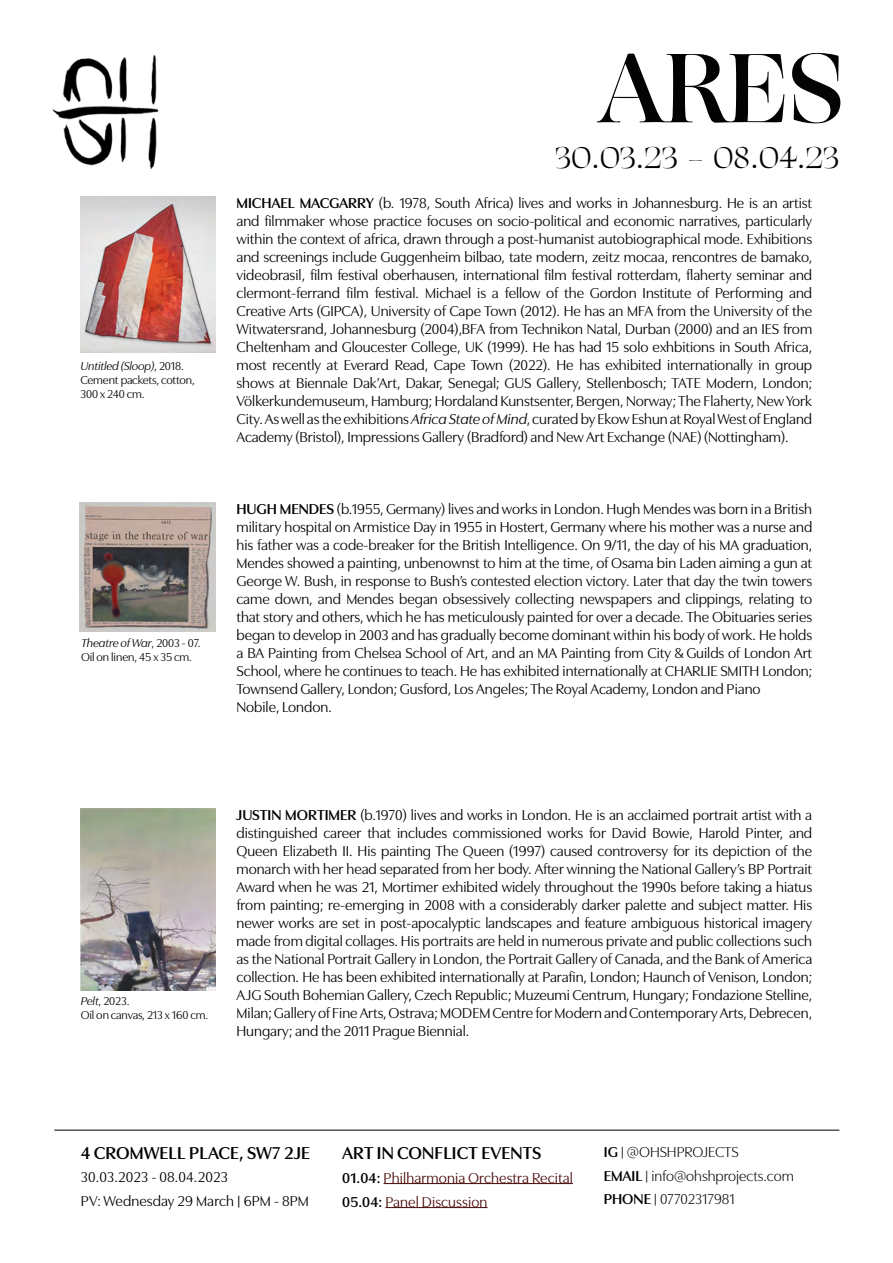
<style>
.page{position:relative;width:893px;height:1263px;background:#fff}
.page>*{position:absolute;margin:0;border:0;box-sizing:border-box;transform-origin:0 0}
.t1{font:30px "Ogg";letter-spacing:-.02em;color:#000}
.t2{font:600 18px "Utile Display";letter-spacing:.01em;color:#000}
.t3{font:15px/18px "Utile Display";color:#000;text-align:justify}
.t4{font:15px/23.5px "Utile Display";color:#000}
.t5{font:15px/24px "Utile Display";letter-spacing:.01em;color:#480807}
.t6{font:12px/14.4px "Utile Display";letter-spacing:-.005em;color:#000}
.s1{font-style:italic}
.s2{font-weight:600}
.s3{font-weight:600;color:#000}
</style>
<div class="page">
<img style="left:52px;top:55px;width:107px;height:115px">
<svg style="left:597px;top:54px;width:187px;height:69px"></svg>
<svg style="left:792px;top:53px;width:49px;height:71px"></svg>
<img style="left:81px;top:197px;width:135px;height:156px">
<img style="left:80px;top:503px;width:136px;height:128px">
<img style="left:81px;top:809px;width:135px;height:181px">
<hr style="left:54px;top:1130px;width:785px;height:1px;background:#000">
<hr style="left:384px;top:1183px;width:189px;height:1px;background:#480807">
<hr style="left:385px;top:1207px;width:102px;height:1px;background:#480807">
<p class="t6" style="left:80px;top:357px;width:116px"><span class="s1">Untitled (Sloop)</span>, 2018.<br>Cement packets, cotton,<br>300 x 240 cm.</p>
<p class="t6" style="left:81px;top:634px;width:121px"><span class="s1">Theatre of War</span>, 2003 - 07.<br>Oil on linen, 45 x 35 cm.</p>
<h1 class="t1" style="left:554px;top:137px;width:286px">30.03.23 - 08.04.23</h1>
<p class="t3" style="left:236px;top:193px;width:577px"><span class="s2">MICHAEL MACGARRY</span> (b. 1978, South Africa) lives and works in Johannesburg. He is an artist and filmmaker whose practice focuses on socio-political and economic narratives, particularly within the context of africa, drawn through a post-humanist autobiographical mode. Exhibitions and screenings include Guggenheim bilbao, tate modern, zeitz mocaa, rencontres de bamako, videobrasil, film festival oberhausen, international film festival rotterdam, flaherty seminar and clermont-ferrand film festival. Michael is a fellow of the Gordon Institute of Performing and Creative Arts (GIPCA), University of Cape Town (2012). He has an MFA from the University of the Witwatersrand, Johannesburg (2004),BFA from Technikon Natal, Durban (2000) and an IES from Cheltenham and Gloucester College, UK (1999). He has had 15 solo exhbitions in South Africa, most recently at Everard Read, Cape Town (2022). He has exhibited internationally in group shows at Biennale Dak’Art, Dakar, Senegal; GUS Gallery, Stellenbosch; TATE Modern, London; Völkerkundemuseum, Hamburg; Hordaland Kunstsenter, Bergen, Norway; The Flaherty, New York City. As well as the exhibitions <span class="s1">Africa State of Mind</span>, curated by Ekow Eshun at Royal West of England Academy (Bristol), Impressions Gallery (Bradford) and New Art Exchange (NAE) (Nottingham).</p>
<p class="t3" style="left:236px;top:499px;width:577px;text-align:left"><span class="s2">HUGH MENDES</span> (b.1955, Germany) lives and works in London. Hugh Mendes was born in a British military hospital on Armistice Day in 1955 in Hostert, Germany where his mother was a nurse and his father was a code-breaker for the British Intelligence. On 9/11, the day of his MA graduation, Mendes showed a painting, unbenownst to him at the time, of Osama bin Laden aiming a gun at George W. Bush, in response to Bush’s contested election victory. Later that day the twin towers came down, and Mendes began obsessively collecting newspapers and clippings, relating to that story and others, which he has meticulously painted for over a decade. The Obituaries series began to develop in 2003 and has gradually become dominant within his body of work. He holds a BA Painting from Chelsea School of Art, and an MA Painting from City &amp; Guilds of London Art School, where he continues to teach. He has exhibited internationally at CHARLIE SMITH London; Townsend Gallery, London; Gusford, Los Angeles; The Royal Academy, London and Piano<br>Nobile, London.</p>
<p class="t6" style="left:81px;top:992px;width:129px"><span class="s1">Pelt</span>, 2023.<br>Oil on canvas, 213 x 160 cm.</p>
<p class="t3" style="left:236px;top:805px;width:577px"><span class="s2">JUSTIN MORTIMER</span> (b.1970) lives and works in London. He is an acclaimed portrait artist with a distinguished career that includes commissioned works for David Bowie, Harold Pinter, and Queen Elizabeth II. His painting The Queen (1997) caused controversy for its depiction of the monarch with her head separated from her body. After winning the National Gallery’s BP Portrait Award when he was 21, Mortimer exhibited widely throughout the 1990s before taking a hiatus from painting; re-emerging in 2008 with a considerably darker palette and subject matter. His newer works are set in post-apocalyptic landscapes and feature ambiguous historical imagery made from digital collages. His portraits are held in numerous private and public collections such as the National Portrait Gallery in London, the Portrait Gallery of Canada, and the Bank of America collection. He has been exhibited internationally at Parafin, London; Haunch of Venison, London; AJG South Bohemian Gallery, Czech Republic; Muzeumi Centrum, Hungary; Fondazione Stelline, Milan; Gallery of Fine Arts, Ostrava; MODEM Centre for Modern and Contemporary Arts, Debrecen, Hungary; and the 2011 Prague Biennial.</p>
<p class="t2" style="left:81px;top:1139px;width:231px">4 CROMWELL PLACE, SW7 2JE</p>
<p class="t3" style="left:81px;top:1163px;width:230px;line-height:24px">30.03.2023 - 08.04.2023<br>PV: Wednesday 29 March | 6PM - 8PM</p>
<p class="t2" style="left:342px;top:1139px;width:201px">ART IN CONFLICT EVENTS</p>
<p class="t5" style="left:342px;top:1164px;width:232px"><span class="s3">01.04:</span> Philharmonia Orchestra Recital<br><span class="s3">05.04:</span> Panel Discussion</p>
<p class="t4" style="left:604px;top:1139px;width:192px"><span class="s2">IG</span> | @OHSHPROJECTS<br><span class="s2">EMAIL</span> | info@ohshprojects.com<br><span class="s2">PHONE</span> | 07702317981</p>
</div>
